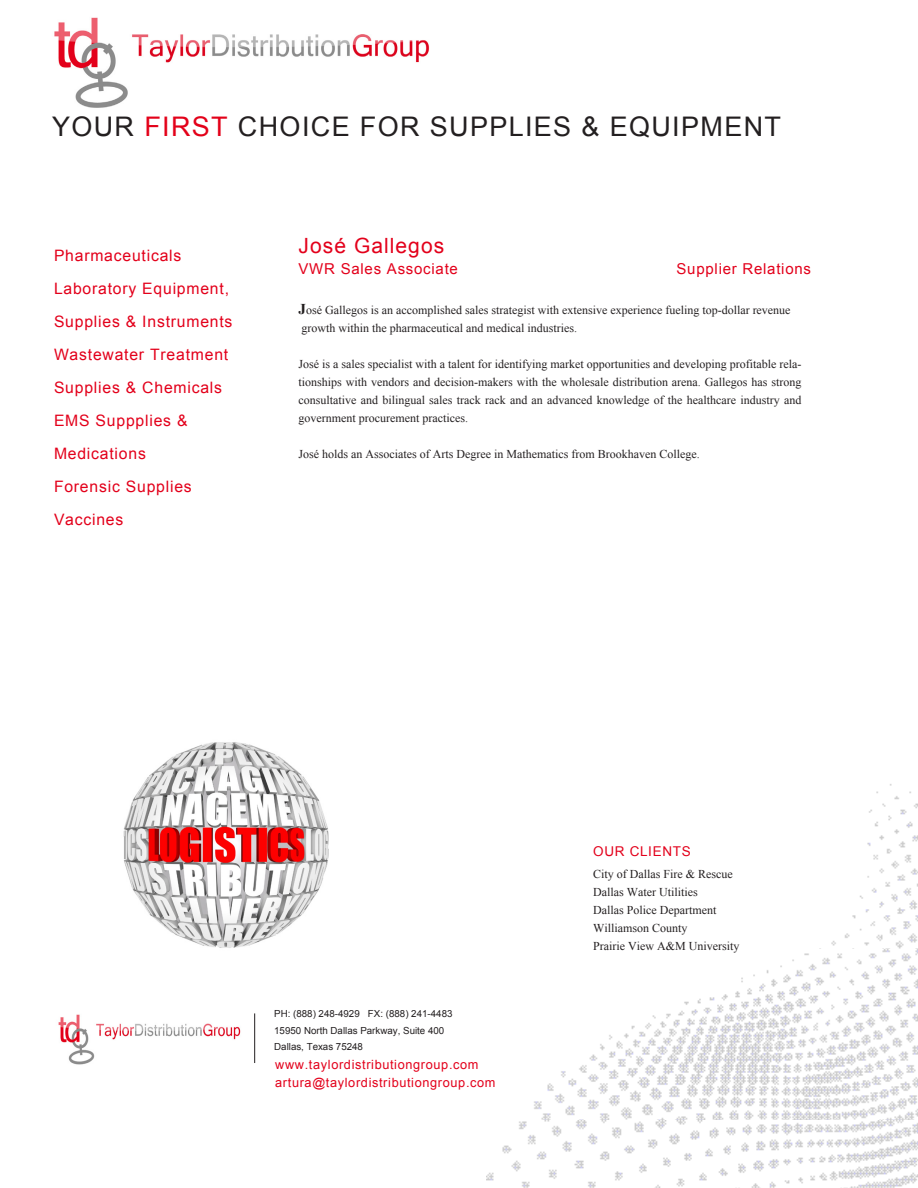
<style>
.page{position:relative;width:918px;height:1188px;background:#fff}
.page>*{position:absolute;margin:0;border:0;box-sizing:border-box;transform-origin:0 0}
.t1{font:27px "Arial";letter-spacing:.05em;color:#231f20}
.t2{font:21px "Arial";letter-spacing:.05em;color:#e3001b}
.t3{font:15.75px/33px "Arial";letter-spacing:.05em;color:#e3001b}
.t4{font:15px "Arial";letter-spacing:.05em;color:#e3001b}
.t5{font:13.5px "Arial";letter-spacing:.05em;color:#e3001b}
.t6{font:12.75px "Arial";letter-spacing:.05em;color:#e3001b}
.t7{font:12px/18px "Times New Roman";color:#231f20;text-align:justify}
.t8{font:9.75px "Arial";color:#231f20}
.s1{color:#e30119}
.s2{font-weight:700;font-size:15px}
</style>
<div class="page">
<img style="left:486px;top:784px;width:432px;height:404px">
<hr style="left:254px;top:1013px;width:1px;height:50px;background:#231f20">
<img style="left:123px;top:742px;width:206px;height:206px">
<img style="left:58px;top:1014px;width:183px;height:51px">
<img style="left:54px;top:17px;width:376px;height:91px">
<p class="t1" style="left:52px;top:109px;width:730px">YOUR <span class="s1">FIRST</span> CHOICE FOR SUPPLIES &amp; EQUIPMENT</p>
<p class="t3" style="left:54px;top:239px;width:129px">Pharmaceuticals</p>
<p class="t3" style="left:54px;top:272px;width:180px">Laboratory Equipment,<br>Supplies &amp; Instruments</p>
<p class="t3" style="left:54px;top:338px;width:176px">Wastewater Treatment<br>Supplies &amp; Chemicals</p>
<p class="t3" style="left:54px;top:404px;width:135px">EMS Suppplies &amp;<br>Medications</p>
<p class="t3" style="left:54px;top:470px;width:139px">Forensic Supplies</p>
<p class="t3" style="left:54px;top:503px;width:71px">Vaccines</p>
<p class="t2" style="left:299px;top:232px;width:147px">José Gallegos</p>
<p class="t4" style="left:299px;top:259px;width:161px">VWR Sales Associate</p>
<p class="t4" style="left:677px;top:259px;width:136px">Supplier Relations</p>
<p class="t7" style="left:299px;top:300px;width:494px"><span class="s2">J</span>osé Gallegos is an accomplished sales strategist with extensive experience fueling top-dollar revenue</p>
<p class="t7" style="left:302px;top:318px;width:277px">growth within the pharmaceutical and medical industries.</p>
<p class="t7" style="left:299px;top:354px;width:504px">José is a sales specialist with a talent for identifying market opportunities and developing profitable rela&shy;tionships with vendors and decision-makers with the wholesale distribution arena. Gallegos has strong consultative and bilingual sales track rack and an advanced knowledge of the healthcare industry and government procurement practices.</p>
<p class="t7" style="left:299px;top:444px;width:403px">José holds an Associates of Arts Degree in Mathematics from Brookhaven College.</p>
<p class="t8" style="left:274px;top:1007px;width:180px">PH: (888) 248-4929 FX: (888) 241-4483</p>
<p class="t8" style="left:274px;top:1024px;width:172px">15950 North Dallas Parkway, Suite 400</p>
<p class="t8" style="left:274px;top:1040px;width:90px">Dallas, Texas 75248</p>
<p class="t6" style="left:275px;top:1057px;width:205px">www.taylordistributiongroup.com</p>
<p class="t6" style="left:275px;top:1075px;width:222px">artura@taylordistributiongroup.com</p>
<p class="t5" style="left:593px;top:842px;width:99px">OUR CLIENTS</p>
<p class="t7" style="left:593px;top:865px;width:141px">City of Dallas Fire &amp; Rescue</p>
<p class="t7" style="left:593px;top:883px;width:106px">Dallas Water Utilities</p>
<p class="t7" style="left:593px;top:901px;width:125px">Dallas Police Department</p>
<p class="t7" style="left:593px;top:919px;width:96px">Williamson County</p>
<p class="t7" style="left:593px;top:937px;width:148px">Prairie View A&amp;M University</p>
</div>
